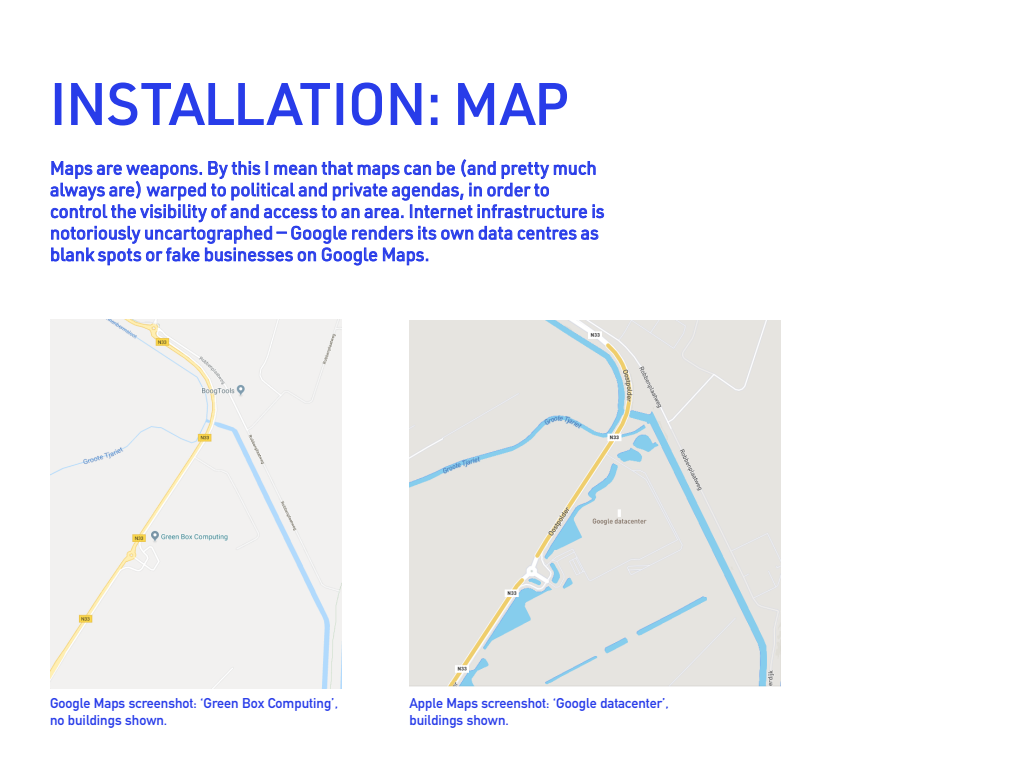
<style>
.page{position:relative;width:1024px;height:768px;background:#fff}
.page>*{position:absolute;margin:0;border:0;box-sizing:border-box;transform-origin:0 0}
.t1{font:56px "URWDIN";color:#283ce9}
.t2{font:18px/21.6px "URWDIN";color:#283ce9}
.t3{font:700 14px/16.8px "DIN Alternate";color:#283ce9}
</style>
<div class="page">
<div style="left:55px;top:83px;width:6px;height:42px;border:2px solid #283ce9"></div>
<svg style="left:71px;top:82px;width:259px;height:44px"></svg>
<div style="left:337px;top:83px;width:6px;height:42px;border:2px solid #283ce9"></div>
<svg style="left:351px;top:82px;width:31px;height:44px"></svg>
<svg style="left:390px;top:83px;width:32px;height:42px"></svg>
<svg style="left:430px;top:94px;width:8px;height:31px"></svg>
<svg style="left:458px;top:83px;width:109px;height:42px"></svg>
<svg style="left:50px;top:159px;width:554px;height:107px"></svg>
<div style="left:50px;top:320px;width:291px;height:368px;background:#f2f1f0"></div>
<img style="left:409px;top:320px;width:372px;height:367px">
<h1 class="t1" style="left:50px;top:67px;width:520px">INSTALLATION: MAP</h1>
<p class="t2" style="left:50px;top:157px;width:556px">Maps are weapons. By this I mean that maps can be (and pretty much always are) warped to political and private agendas, in order to control the visibility of and access to an area. Internet infrastructure is notoriously uncartographed — Google renders its own data centres as blank spots or fake businesses on Google Maps.</p>
<p class="t3" style="left:50px;top:694px;width:290px">Google Maps screenshot: ‘Green Box Computing’, no buildings shown.</p>
<p class="t3" style="left:409px;top:694px;width:261px">Apple Maps screenshot: ‘Google datacenter’, buildings shown.</p>
</div>
